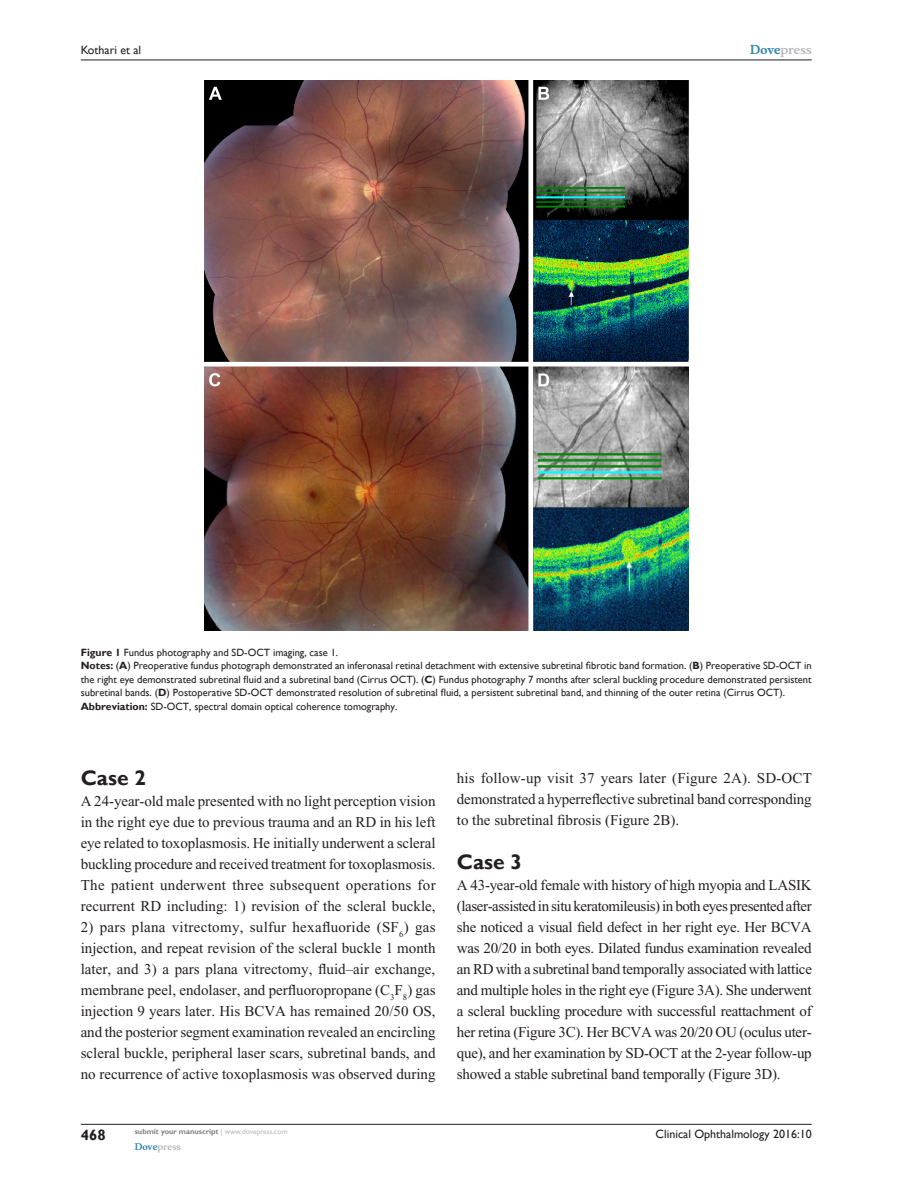
<style>
.page{position:relative;width:918px;height:1188px;background:#fff}
.page>*{position:absolute;margin:0;border:0;box-sizing:border-box;transform-origin:0 0}
.t1{font:700 21px "Gill Sans";color:#231f20}
.TxF{font:15px/21px "Times New Roman";color:#231f20;text-align:justify}
.RunFolio-V{font:700 15px "Gill Sans";color:#231f20}
.RunF-V{font:12px "Gill Sans";color:#231f20}
.RunH-V{font:12px "Gill Sans";color:#231f20}
.RunH-Brand-V{font:700 12px "Musee";color:#b8b9bc}
.FigSNRI{font:10.5px/13.5px "Gill Sans";color:#231f20;text-align:justify}
.FigC{font:10.5px "Gill Sans";color:#231f20}
.RunF-Brand-V{font:700 9px "Musee";color:#b8b9bc}
.RunF-SubmityourMS-V{font:700 7.5px "Gill Sans";color:#808285}
.s1{color:#3485ae}
.s2{font-weight:700}
.s3{font-weight:400;color:#b8b9bc}
</style>
<div class="page">
<hr style="left:81px;top:1124px;width:731px;height:1px;background:#231f20">
<hr style="left:81px;top:60px;width:731px;height:1px;background:#231f20">
<img style="left:204px;top:81px;width:484px;height:550px">
<p class="RunH-V" style="left:81px;top:43px;width:62px">Kothari et al</p>
<p class="RunH-Brand-V" style="left:750px;top:43px;width:63px"><span class="s1">Dove</span>press</p>
<p class="FigC" style="left:81px;top:646px;width:259px"><span class="s2">Figure 1</span> Fundus photography and SD-OCT imaging, case 1.</p>
<p class="FigSNRI" style="left:81px;top:659px;width:732px"><span class="s2">Notes:</span> (<span class="s2">A</span>) Preoperative fundus photograph demonstrated an inferonasal retinal detachment with extensive subretinal fibrotic band formation. (<span class="s2">B</span>) Preoperative SD-OCT in the right eye demonstrated subretinal fl uid and a subretinal band (Cirrus OCT). (<span class="s2">C</span>) Fundus photography 7 months after scleral buckling procedure demonstrated persistent subretinal bands. (<span class="s2">D</span>) Postoperative SD-OCT demonstrated resolution of subretinal fl uid, a persistent subretinal band, and thinning of the outer retina (Cirrus OCT).</p>
<p class="FigSNRI" style="left:81px;top:700px;width:318px"><span class="s2">Abbreviation:</span> SD-OCT, spectral domain optical coherence tomography.</p>
<h1 class="t1" style="left:81px;top:766px;width:67px">Case 2</h1>
<p class="TxF" style="left:81px;top:791px;width:357px">A 24-year-old male presented with no light perception vision in the right eye due to previous trauma and an RD in his left eye related to toxoplasmosis. He initially underwent a scleral buckling procedure and received treatment for toxoplasmosis.<br>The patient underwent three subsequent operations for recurrent RD including: 1) revision of the scleral buckle,</p>
<p class="TxF" style="left:81px;top:917px;width:356px">2) pars plana vitrectomy, sulfur hexafluoride (SF<sub>6</sub>) gas injection, and repeat revision of the scleral buckle 1 month later, and 3) a pars plana vitrectomy, fluid–air exchange, membrane peel, endolaser, and perfluoropropane (C<sub>3</sub>F<sub>8</sub>) gas injection 9 years later. His BCVA has remained 20/50 OS, and the posterior segment examination revealed an encircling scleral buckle, peripheral laser scars, subretinal bands, and no recurrence of active toxoplasmosis was observed during</p>
<p class="TxF" style="left:457px;top:767px;width:356px">his follow-up visit 37 years later (Figure 2A). SD-OCT demonstrated a hyperreflective subretinal band corresponding to the subretinal fibrosis (Figure 2B).</p>
<h1 class="t1" style="left:457px;top:850px;width:67px">Case 3</h1>
<p class="TxF" style="left:457px;top:875px;width:357px">A 43-year-old female with history of high myopia and LASIK (laser-assisted in situ keratomileusis) in both eyes presented after she noticed a visual field defect in her right eye. Her BCVA was 20/20 in both eyes. Dilated fundus examination revealed an RD with a subretinal band temporally associated with lattice and multiple holes in the right eye (Figure 3A). She underwent a scleral buckling procedure with successful reattachment of her retina (Figure 3C). Her BCVA was 20/20 OU (oculus uter&shy;que), and her examination by SD-OCT at the 2-year follow-up showed a stable subretinal band temporally (Figure 3D).</p>
<p class="RunFolio-V" style="left:81px;top:1126px;width:26px">468</p>
<p class="RunF-SubmityourMS-V" style="left:135px;top:1127px;width:154px">submit your manuscript <span class="s3">| www.dovepress.com</span></p>
<p class="RunF-Brand-V" style="left:135px;top:1141px;width:48px"><span class="s1">Dove</span>press</p>
<p class="RunF-V" style="left:656px;top:1127px;width:158px">Clinical Ophthalmology 2016:10</p>
</div>
